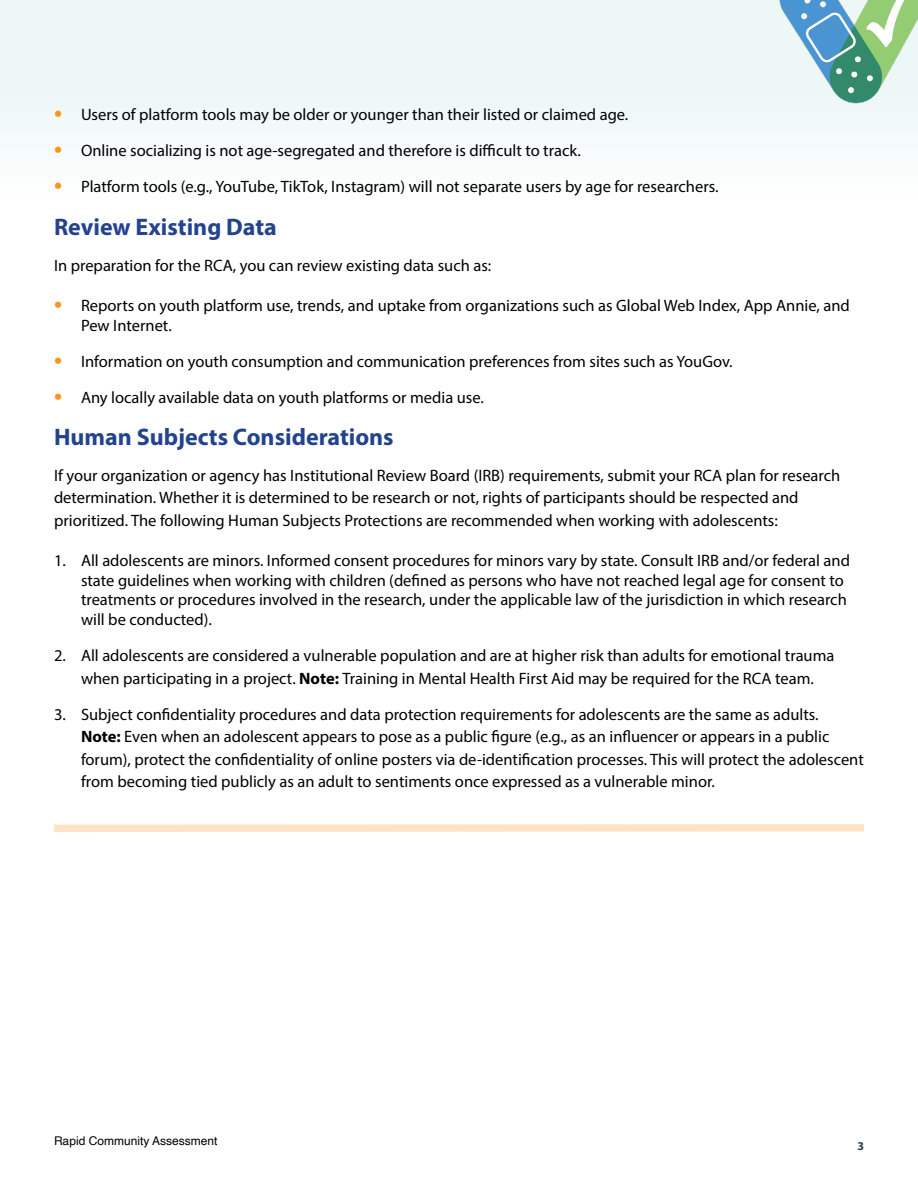
<style>
.page{position:relative;width:918px;height:1188px;background:#fff}
.page>*{position:absolute;margin:0;border:0;box-sizing:border-box;transform-origin:0 0}
.t1{font:700 24px "Myriad Pro";color:#23438e}
.t2{font:700 24px/36px "Myriad Pro";color:#f89521;text-align:justify}
.t3{font:16.5px/22.5px "Myriad Pro";color:#000}
.t4{font:12px "Helvetica";color:#000}
.t5{font:700 12px "Myriad Pro";color:#22404e}
.s1{font-weight:700;font-size:24px;color:#f89521}
.s2{font-weight:700}
</style>
<div class="page">
<div style="left:0;top:0;width:918px;height:137px;background:#edf7f6"></div>
<img style="left:775px;top:0;width:143px;height:107px">
<svg style="left:54px;top:824px;width:810px;height:8px;background:#fde5cb"></svg>
<p class="t2" style="left:54px;top:94px;width:10px">• • •</p>
<p class="t3" style="left:81px;top:103px;width:549px">Users of platform tools may be older or younger than their listed or claimed age.</p>
<p class="t3" style="left:81px;top:139px;width:501px">Online socializing is not age-segregated and therefore is difficult to track.</p>
<p class="t3" style="left:81px;top:175px;width:639px">Platform tools (e.g., YouTube, TikTok, Instagram) will not separate users by age for researchers.</p>
<h3 class="t1" style="left:54px;top:211px;width:224px">Review Existing Data</h3>
<p class="t3" style="left:54px;top:254px;width:439px">In preparation for the RCA, you can review existing data such as:</p>
<p class="t3" style="left:81px;top:295px;width:770px;line-height:19.8px;text-indent:-27px"><span class="s1">•</span> Reports on youth platform use, trends, and uptake from organizations such as Global Web Index, App Annie, and<br>Pew Internet.</p>
<p class="t3" style="left:54px;top:349px;width:680px"><span class="s1">•</span> Information on youth consumption and communication preferences from sites such as YouGov.</p>
<p class="t3" style="left:54px;top:385px;width:431px"><span class="s1">•</span> Any locally available data on youth platforms or media use.</p>
<h3 class="t1" style="left:54px;top:421px;width:341px">Human Subjects Considerations</h3>
<p class="t3" style="left:54px;top:464px;width:788px">If your organization or agency has Institutional Review Board (IRB) requirements, submit your RCA plan for research determination. Whether it is determined to be research or not, rights of participants should be respected and prioritized. The following Human Subjects Protections are recommended when working with adolescents:</p>
<p class="t3" style="left:81px;top:550px;width:771px;line-height:19.8px;text-indent:-27px">1. All adolescents are minors. Informed consent procedures for minors vary by state. Consult IRB and/or federal and state guidelines when working with children (defined as persons who have not reached legal age for consent to treatments or procedures involved in the research, under the applicable law of the jurisdiction in which research will be conducted).</p>
<p class="t3" style="left:54px;top:644px;width:782px;text-align:center">2. All adolescents are considered a vulnerable population and are at higher risk than adults for emotional trauma when participating in a project. <span class="s2">Note:</span> Training in Mental Health First Aid may be required for the RCA team.</p>
<p class="t3" style="left:81px;top:703px;width:784px;text-indent:-27px">3. Subject confidentiality procedures and data protection requirements for adolescents are the same as adults.<br><span class="s2">Note:</span> Even when an adolescent appears to pose as a public figure (e.g., as an influencer or appears in a public forum), protect the confidentiality of online posters via de-identification processes. This will protect the adolescent from becoming tied publicly as an adult to sentiments once expressed as a vulnerable minor.</p>
<p class="t4" style="left:54px;top:1131px;width:165px">Rapid Community Assessment</p>
<p class="t5" style="left:857px;top:1138px;width:8px">3</p>
</div>
